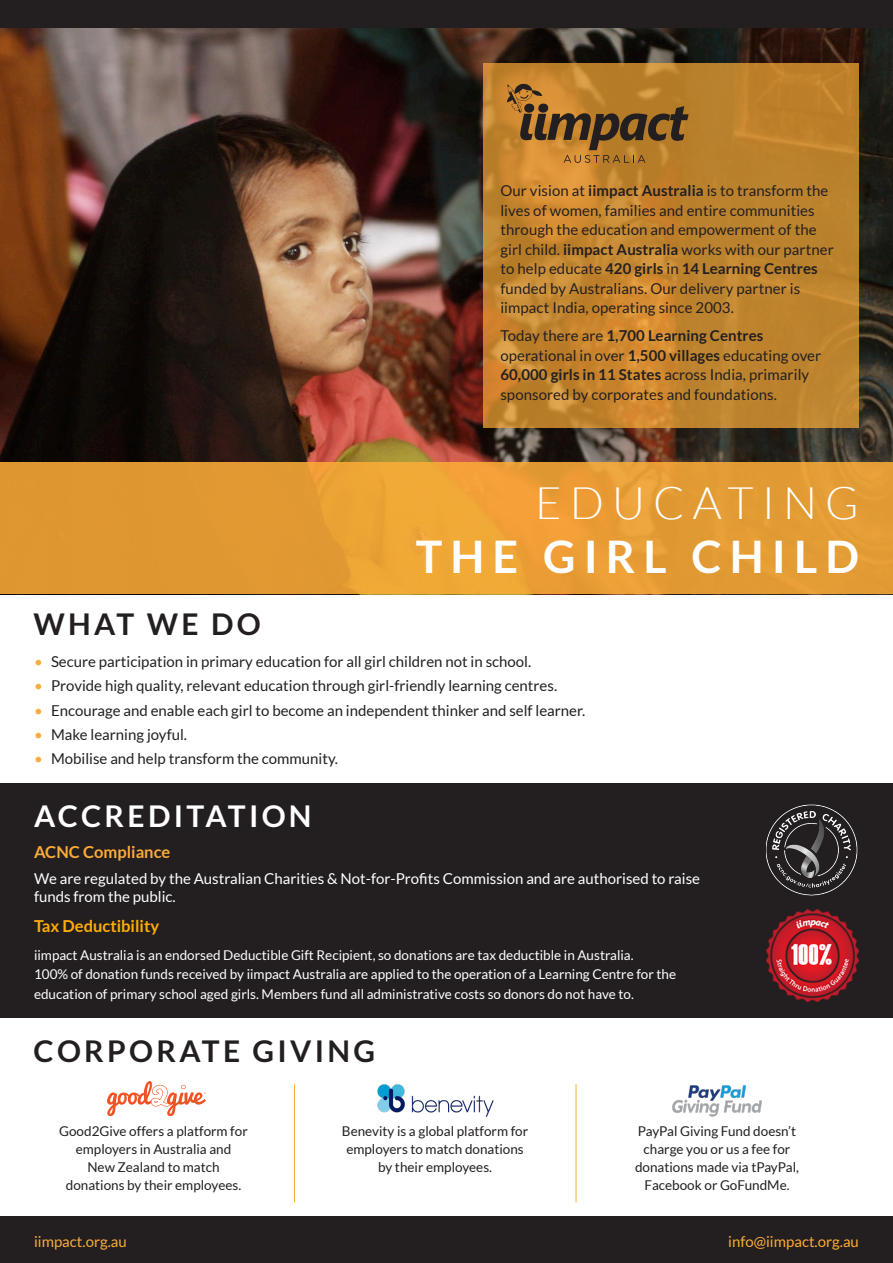
<style>
.page{position:relative;width:893px;height:1263px;background:#fff}
.page>*{position:absolute;margin:0;border:0;box-sizing:border-box;transform-origin:0 0}
.t1{font:700 45px "Lato";letter-spacing:.18em;color:#fff}
.t2{font:300 45px "Lato";letter-spacing:.18em;color:#fff}
.t3{font:700 30px "Lato";letter-spacing:.11em;color:#231f20}
.t4{font:700 30px "Lato";letter-spacing:.11em;color:#fff}
.t5{font:700 16.5px "Lato";color:#ffae00}
.t6{font:700 16.5px "Lato";color:#fbab37}
.t7{font:15px/19.5px "Lato";color:#231f20}
.t8{font:15px/18px "Lato";color:#fff}
.t9{font:15px "Lato";color:#fbab37}
.t10{font:13.5px/19.5px "Lato";color:#fff}
.t11{font:13.5px/18px "Lato";color:#231f20;text-align:center}
.s1{font-weight:700}
.s2{color:#fbab37}
</style>
<div class="page">
<img style="left:0;top:28px;width:893px;height:567px">
<svg style="left:0;top:462px;width:893px;height:132px;background:#e59c33"></svg>
<div style="left:0;top:0;width:893px;height:28px;background:#231f20"></div>
<div style="left:0;top:1216px;width:893px;height:47px;background:#231f20"></div>
<svg style="left:483px;top:63px;width:376px;height:364px;background:#c2842e"></svg>
<svg style="left:507px;top:83px;width:182px;height:80px;background:#9f6d2b"></svg>
<div style="left:0;top:783px;width:893px;height:235px;background:#231f20"></div>
<img style="left:766px;top:804px;width:92px;height:91px">
<img style="left:766px;top:910px;width:92px;height:92px">
<img style="left:377px;top:1084px;width:116px;height:32px">
<img style="left:673px;top:1085px;width:89px;height:31px">
<svg style="left:107px;top:1081px;width:99px;height:35px"></svg>
<hr style="left:294px;top:1084px;width:1px;height:118px;background:#fbab37">
<hr style="left:576px;top:1084px;width:1px;height:118px;background:#fbab37">
<p class="t7" style="left:500px;top:181px;width:335px">Our vision at <span class="s1">iimpact Australia</span> is to transform the lives of women, families and entire communities through the education and empowerment of the girl child. <span class="s1">iimpact Australia</span> works with our partner to help educate <span class="s1">420 girls</span> in <span class="s1">14 Learning Centres </span>funded by Australians. Our delivery partner is iimpact India, operating since 2003.</p>
<p class="t7" style="left:500px;top:326px;width:322px">Today there are <span class="s1">1,700 Learning Centres </span>operational in over <span class="s1">1,500 villages</span> educating over <span class="s1">60,000 girls in 11 States</span> across India, primarily sponsored by corporates and foundations.</p>
<p class="t3" style="left:34px;top:607px;width:229px">WHAT WE DO</p>
<p class="t2" style="left:535px;top:479px;width:325px">EDUCATING</p>
<p class="t1" style="left:416px;top:531px;width:445px">THE GIRL CHILD</p>
<p class="t7" style="left:34px;top:651px;width:499px"><span class="s2">•</span> Secure participation in primary education for all girl children not in school.</p>
<p class="t7" style="left:34px;top:676px;width:525px"><span class="s2">•</span> Provide high quality, relevant education through girl-friendly learning centres.</p>
<p class="t7" style="left:34px;top:700px;width:553px"><span class="s2">•</span> Encourage and enable each girl to become an independent thinker and self learner.</p>
<p class="t7" style="left:34px;top:725px;width:155px"><span class="s2">•</span> Make learning joyful.</p>
<p class="t7" style="left:34px;top:749px;width:305px"><span class="s2">•</span> Mobilise and help transform the community.</p>
<p class="t4" style="left:34px;top:799px;width:279px">ACCREDITATION</p>
<p class="t6" style="left:34px;top:842px;width:138px">ACNC Compliance</p>
<p class="t8" style="left:34px;top:870px;width:668px">We are regulated by the Australian Charities &amp; Not-for-Profits Commission and are authorised to raise funds from the public.</p>
<p class="t5" style="left:34px;top:916px;width:127px">Tax Deductibility</p>
<p class="t10" style="left:34px;top:945px;width:644px">iimpact Australia is an endorsed Deductible Gift Recipient, so donations are tax deductible in Australia.<br>100% of donation funds received by iimpact Australia are applied to the operation of a Learning Centre for the education of primary school aged girls. Members fund all administrative costs so donors do not have to.</p>
<p class="t3" style="left:34px;top:1034px;width:343px">CORPORATE GIVING</p>
<p class="t11" style="left:59px;top:1122px;width:190px">Good2Give offers a platform for employers in Australia and<br>New Zealand to match donations by their employees.</p>
<p class="t11" style="left:342px;top:1122px;width:188px">Benevity is a global platform for employers to match donations by their employees.</p>
<p class="t11" style="left:635px;top:1122px;width:165px">PayPal Giving Fund doesn’t charge you or us a fee for donations made via tPayPal,<br>Facebook or GoFundMe.</p>
<p class="t9" style="left:34px;top:1233px;width:94px">iimpact.org.au</p>
<p class="t9" style="left:728px;top:1233px;width:132px">info@iimpact.org.au</p>
</div>
